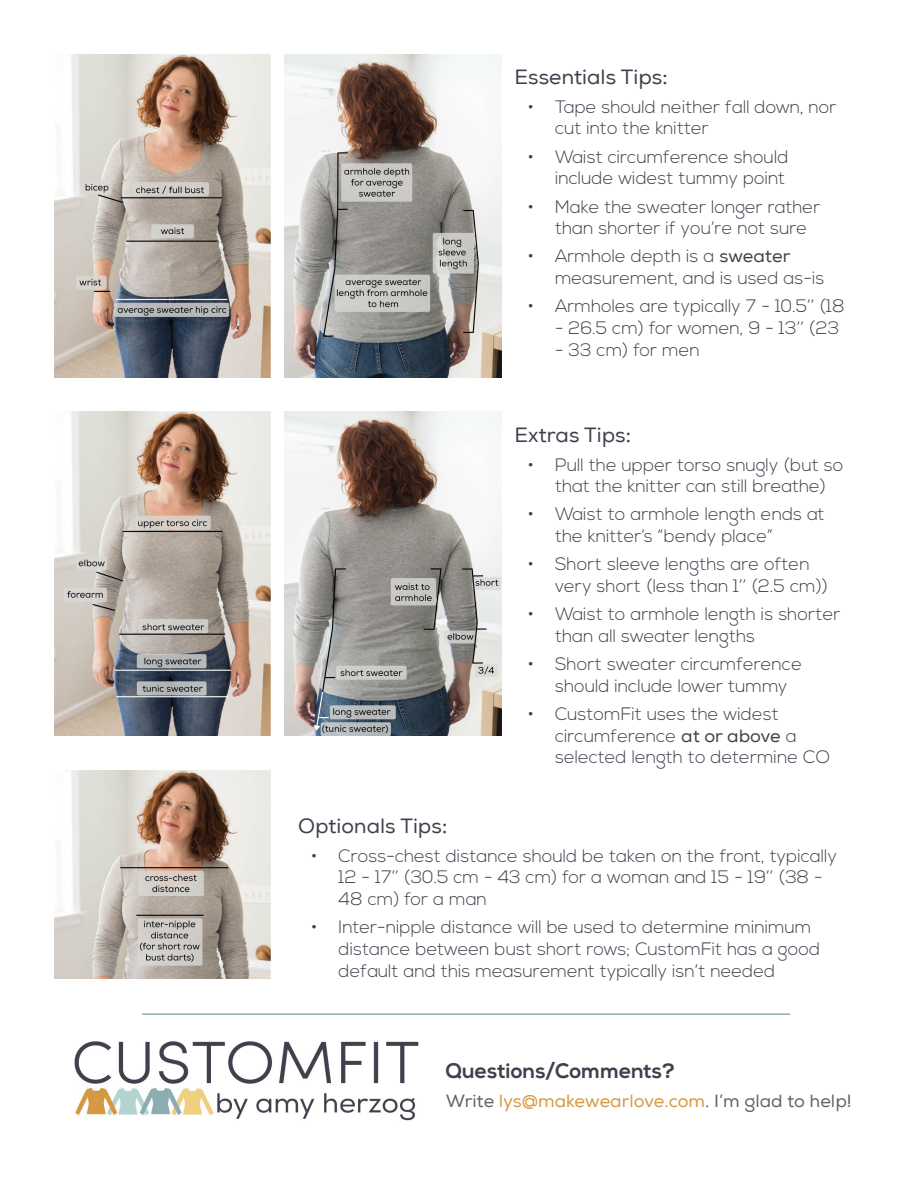
<style>
.page{position:relative;width:918px;height:1188px;background:#fff}
.page>*{position:absolute;margin:0;border:0;box-sizing:border-box;transform-origin:0 0}
.t1{font:21px "Nexa";color:#423f4d}
.t2{font:700 21px "Nexa";color:#423f4d}
.t3{font:300 18px/21.6px "Nexa";color:#423f4d}
.t4{font:18px "Nexa";color:#666366}
.s1{font-size:24px}
.s2{font-weight:400}
.s3{color:#d69842}
</style>
<div class="page">
<img style="left:75px;top:1041px;width:344px;height:80px">
<hr style="left:142px;top:1013px;width:648px;height:2px;background:#8dadb3">
<img style="left:285px;top:54px;width:216px;height:324px">
<img style="left:54px;top:54px;width:216px;height:324px">
<img style="left:285px;top:412px;width:216px;height:324px">
<img style="left:54px;top:412px;width:216px;height:324px">
<img style="left:54px;top:771px;width:216px;height:208px">
<p class="t1" style="left:515px;top:64px;width:155px">Essentials Tips<span class="s1">:</span></p>
<p class="t3" style="left:555px;top:96px;width:283px;text-indent:-27px">• Tape should neither fall down, nor cut into the knitter</p>
<p class="t3" style="left:528px;top:146px;width:262px;text-align:right">• Waist circumference should include widest tummy point</p>
<p class="t3" style="left:555px;top:196px;width:267px;text-indent:-27px">• Make the sweater longer rather than shorter if you’re not sure</p>
<p class="t3" style="left:555px;top:246px;width:271px;text-indent:-27px">• Armhole depth is a <span class="s2">sweater </span>measurement, and is used as-is</p>
<p class="t3" style="left:528px;top:296px;width:318px">• Armholes are typically 7 - 10.5’’ (18</p>
<p class="t3" style="left:555px;top:318px;width:286px">- 26.5 cm) for women, 9 - 13’’ (23</p>
<p class="t3" style="left:555px;top:339px;width:146px">- 33 cm) for men</p>
<p class="t1" style="left:515px;top:422px;width:118px">Extras Tips<span class="s1">:</span></p>
<p class="t3" style="left:528px;top:454px;width:317px;text-align:center">• Pull the upper torso snugly (but so that the knitter can still breathe)</p>
<p class="t3" style="left:555px;top:504px;width:271px;text-indent:-27px">• Waist to armhole length ends at the knitter’s “bendy place”</p>
<p class="t3" style="left:555px;top:554px;width:275px;text-indent:-27px">• Short sleeve lengths are often very short (less than 1’’ (2.5 cm))</p>
<p class="t3" style="left:555px;top:604px;width:287px;text-indent:-27px">• Waist to armhole length is shorter than all sweater lengths</p>
<p class="t3" style="left:555px;top:654px;width:249px;text-indent:-27px">• Short sweater circumference should include lower tummy</p>
<p class="t3" style="left:555px;top:704px;width:277px;text-indent:-27px">• CustomFit uses the widest circumference <span class="s2">at or above</span> a selected length to determine CO</p>
<p class="t1" style="left:298px;top:814px;width:151px">Optionals Tips<span class="s1">:</span></p>
<p class="t3" style="left:339px;top:846px;width:500px;text-indent:-27px">• Cross-chest distance should be taken on the front, typically<br>12 - 17’’ (30.5 cm - 43 cm) for a woman and 15 - 19’’ (38 -<br>48 cm) for a man</p>
<p class="t3" style="left:339px;top:917px;width:483px;text-indent:-27px">• Inter-nipple distance will be used to determine minimum distance between bust short rows; CustomFit has a good default and this measurement typically isn’t needed</p>
<p class="t2" style="left:446px;top:1059px;width:231px">Questions/Comments?</p>
<p class="t4" style="left:446px;top:1090px;width:407px">Write <span class="s3">lys@makewearlove.com</span>. I’m glad to help!</p>
</div>
